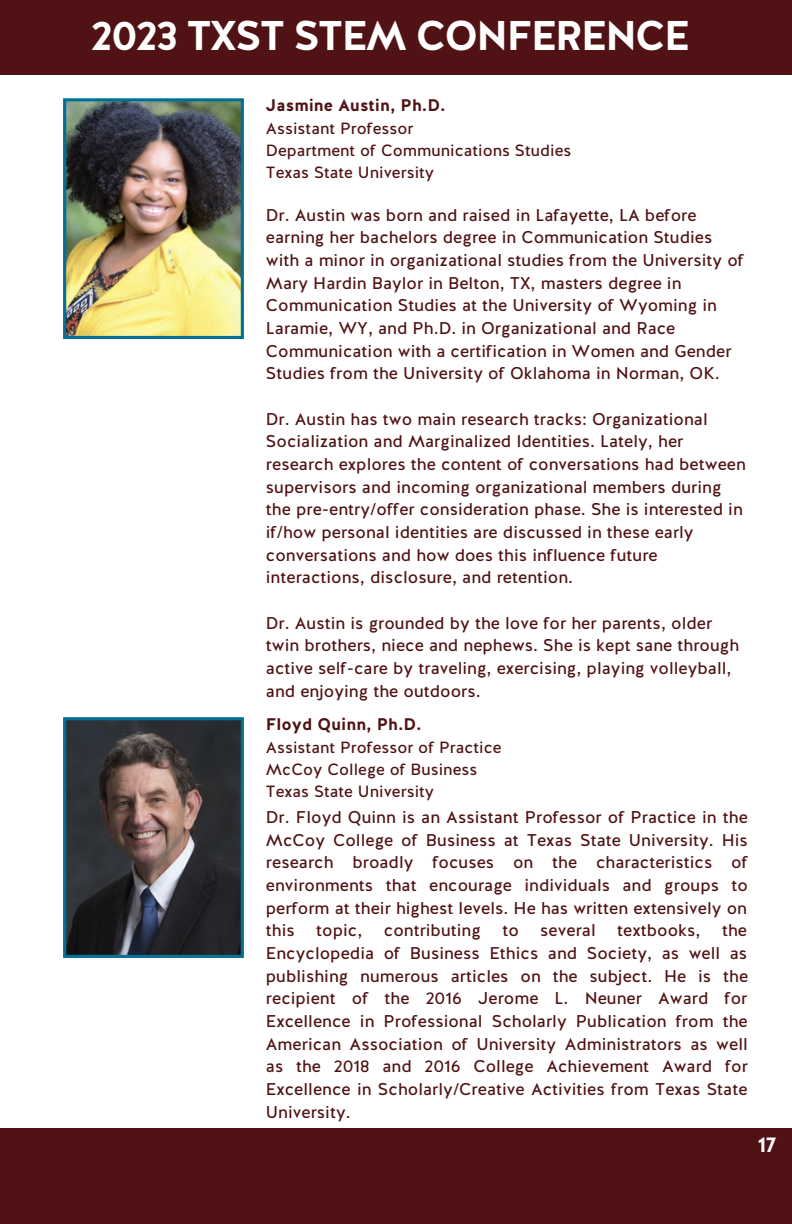
<style>
.page{position:relative;width:792px;height:1224px;background:#fff}
.page>*{position:absolute;margin:0;border:0;box-sizing:border-box;transform-origin:0 0}
.t1{font:700 41.4px "Halis GR";letter-spacing:-.05em;color:#fff}
.t2{font:700 21.4px "Halis GR";color:#fff}
.t3{font:17px/22.6px "Halis GR";color:#501214}
.t4{font:700 16.8px "Halis GR";color:#501214}
.t5{font:16.2px/21.6px "Halis GR";color:#501214}
</style>
<div class="page">
<div style="left:0;top:1128px;width:792px;height:96px;background:#501214"></div>
<img style="left:63px;top:98px;width:181px;height:241px">
<svg style="left:63px;top:717px;width:181px;height:241px;background:#404145"></svg>
<div style="left:0;top:0;width:792px;height:74px;background:#501214"></div>
<h1 class="t1" style="left:91px;top:17px;width:601px">2023 TXST STEM CONFERENCE</h1>
<p class="t4" style="left:266px;top:98px;width:181px">Jasmine Austin, Ph.D.</p>
<p class="t5" style="left:266px;top:120px;width:307px">Assistant Professor<br>Department of Communications Studies<br>Texas State University</p>
<p class="t3" style="left:266px;top:205px;width:480px">Dr. Austin was born and raised in Lafayette, LA before earning her bachelors degree in Communication Studies with a minor in organizational studies from the University of Mary Hardin Baylor in Belton, TX, masters degree in Communication Studies at the University of Wyoming in Laramie, WY, and Ph.D. in Organizational and Race Communication with a certification in Women and Gender Studies from the University of Oklahoma in Norman, OK.</p>
<p class="t3" style="left:266px;top:409px;width:482px">Dr. Austin has two main research tracks: Organizational Socialization and Marginalized Identities. Lately, her research explores the content of conversations had between supervisors and incoming organizational members during the pre-entry/offer consideration phase. She is interested in if/how personal identities are discussed in these early conversations and how does this influence future interactions, disclosure, and retention.</p>
<p class="t3" style="left:266px;top:613px;width:475px">Dr. Austin is grounded by the love for her parents, older twin brothers, niece and nephews. She is kept sane through active self-care by traveling, exercising, playing volleyball, and enjoying the outdoors.</p>
<p class="t4" style="left:266px;top:717px;width:157px">Floyd Quinn, Ph.D.</p>
<p class="t5" style="left:266px;top:739px;width:237px">Assistant Professor of Practice<br>McCoy College of Business<br>Texas State University</p>
<p class="t3" style="left:266px;top:808px;width:484px;text-align:justify">Dr. Floyd Quinn is an Assistant Professor of Practice in the McCoy College of Business at Texas State University. His research broadly focuses on the characteristics of environments that encourage individuals and groups to perform at their highest levels. He has written extensively on this</p>
<p class="t3" style="left:316px;top:921px;width:48px">topic,</p>
<p class="t3" style="left:384px;top:921px;width:99px">contributing</p>
<p class="t3" style="left:502px;top:921px;width:18px">to</p>
<p class="t3" style="left:540px;top:921px;width:57px">several</p>
<p class="t3" style="left:617px;top:921px;width:85px">textbooks,</p>
<p class="t3" style="left:266px;top:921px;width:484px;text-align:justify;text-indent:456px">the Encyclopedia of Business Ethics and Society, as well as publishing numerous articles on the subject. He is the recipient of the 2016 Jerome L. Neuner Award for Excellence in Professional Scholarly Publication from the American Association of University Administrators as well as the 2018 and 2016 College Achievement Award for Excellence in Scholarly/Creative Activities from Texas State University.</p>
<p class="t2" style="left:757px;top:1135px;width:21px">17</p>
</div>
